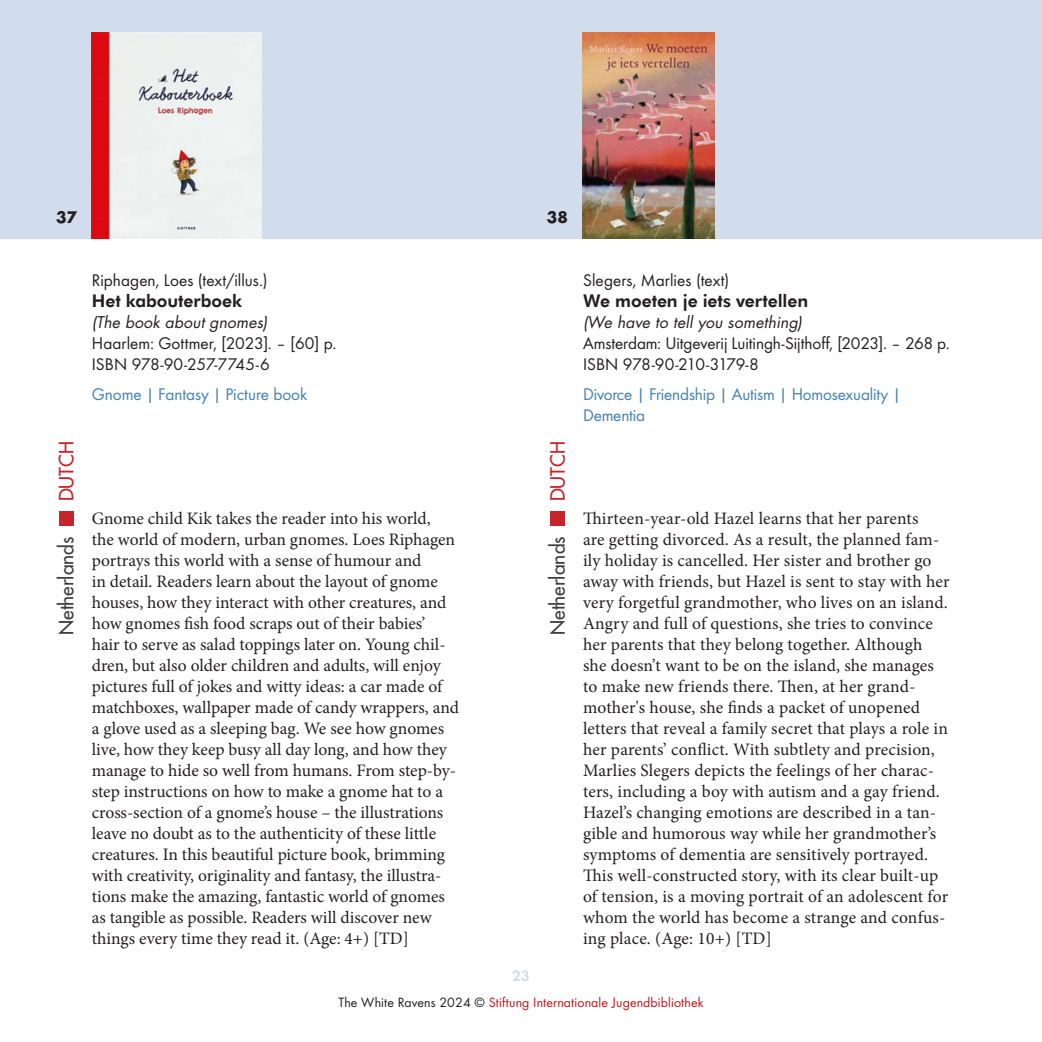
<style>
.page{position:relative;width:1042px;height:1042px;background:#fff}
.page>*{position:absolute;margin:0;border:0;box-sizing:border-box;transform-origin:0 0}
.Land{font:19.25px "Futura";color:#3e3e3f}
.t1{font:19.25px "Futura";color:#c6252c}
._03-country{font:17.5px/21px "Minion Pro";color:#231f20}
._03-country-2{font:17.5px "Futura Boo";color:#231f20}
._03-country-3{font:17.5px "Futura Boo";letter-spacing:-.01em;color:#4281b4}
._03-country-4{font:800 17.5px "Futura BT";letter-spacing:-.005em;color:#231f20}
._03-country-5{font:17.5px "Futura Boo";letter-spacing:-.025em;color:#231f20}
.Zahl{font:700 17.5px "Futura";color:#231f20}
._03-country-6{font:italic 15.75px "Futura";letter-spacing:.01em;color:#231f20}
.t2{font:15.75px "Futura Dem";color:#d1dbeb}
.t3{font:14px "Futura Boo";letter-spacing:.01em;color:#c4121a}
.s1{color:#231f20}
</style>
<div class="page">
<div style="left:59px;top:511px;width:15px;height:15px;background:#c6252c"></div>
<div style="left:550px;top:511px;width:15px;height:15px;background:#c6252c"></div>
<div style="left:0;top:0;width:1042px;height:238px;background:#d1ddec"></div>
<img style="left:92px;top:32px;width:170px;height:206px">
<img style="left:583px;top:32px;width:131px;height:206px">
<p class="Zahl" style="left:56px;top:204px;width:22px">37</p>
<p class="Zahl" style="left:547px;top:204px;width:23px">38</p>
<p class="t1" style="left:54px;top:501px;width:62px;rotate:-90deg">DUTCH</p>
<p class="Land" style="left:54px;top:635px;width:100px;rotate:-90deg">Netherlands</p>
<p class="_03-country-2" style="left:92px;top:268px;width:177px">Riphagen, Loes (text/illus.)</p>
<p class="_03-country-4" style="left:92px;top:290px;width:152px">Het kabouterboek</p>
<p class="_03-country-6" style="left:92px;top:312px;width:177px">(The book about gnomes)</p>
<p class="_03-country-2" style="left:92px;top:331px;width:246px">Haarlem: Gottmer, [2023]. – [60] p.</p>
<p class="_03-country-2" style="left:92px;top:352px;width:179px">ISBN 978-90-257-7745-6</p>
<p class="_03-country-3" style="left:92px;top:382px;width:217px">Gnome | Fantasy | Picture book</p>
<p class="_03-country" style="left:92px;top:508px;width:369px">Gnome child Kik takes the reader into his world,<br>the world of modern, urban gnomes. Loes Riphagen portrays this world with a sense of humour and<br>in detail. Readers learn about the layout of gnome houses, how they interact with other creatures, and how gnomes fish food scraps out of their babies’<br>hair to serve as salad toppings later on. Young chil&shy;dren, but also older children and adults, will enjoy pictures full of jokes and witty ideas: a car made of matchboxes, wallpaper made of candy wrappers, and a glove used as a sleeping bag. We see how gnomes live, how they keep busy all day long, and how they manage to hide so well from humans. From step-by&shy;step instructions on how to make a gnome hat to a cross-section of a gnome’s house – the illustrations leave no doubt as to the authenticity of these little creatures. In this beautiful picture book, brimming with creativity, originality and fantasy, the illustra&shy;tions make the amazing, fantastic world of gnomes as tangible as possible. Readers will discover new things every time they read it. (Age: 4+) [TD]</p>
<p class="t1" style="left:546px;top:501px;width:62px;rotate:-90deg">DUTCH</p>
<p class="Land" style="left:546px;top:635px;width:100px;rotate:-90deg">Netherlands</p>
<p class="_03-country-2" style="left:583px;top:268px;width:148px">Slegers, Marlies (text)</p>
<p class="_03-country-4" style="left:583px;top:290px;width:227px">We moeten je iets vertellen</p>
<p class="_03-country-6" style="left:583px;top:312px;width:221px">(We have to tell you something)</p>
<p class="_03-country-2" style="left:583px;top:331px;width:368px">Amsterdam: Uitgeverij Luitingh-Sijthoff, [2023]. – 268 p.</p>
<p class="_03-country-5" style="left:583px;top:352px;width:177px">ISBN 978-90-210-3179-8</p>
<p class="_03-country-3" style="left:583px;top:382px;width:320px">Divorce | Friendship | Autism | Homosexuality |</p>
<p class="_03-country-3" style="left:583px;top:403px;width:64px">Dementia</p>
<p class="_03-country" style="left:583px;top:508px;width:368px">Thirteen-year-old Hazel learns that her parents<br>are getting divorced. As a result, the planned fam&shy;ily holiday is cancelled. Her sister and brother go away with friends, but Hazel is sent to stay with her very forgetful grandmother, who lives on an island.<br>Angry and full of questions, she tries to convince her parents that they belong together. Although she doesn’t want to be on the island, she manages to make new friends there. Then, at her grand&shy;mother's house, she finds a packet of unopened letters that reveal a family secret that plays a role in her parents’ conflict. With subtlety and precision, Marlies Slegers depicts the feelings of her charac&shy;ters, including a boy with autism and a gay friend.<br>Hazel’s changing emotions are described in a tan&shy;gible and humorous way while her grandmother’s symptoms of dementia are sensitively portrayed.<br>This well-constructed story, with its clear built-up of tension, is a moving portrait of an adolescent for whom the world has become a strange and confus&shy;ing place. (Age: 10+) [TD]</p>
<p class="t2" style="left:512px;top:965px;width:19px">23</p>
<p class="t3" style="left:338px;top:992px;width:367px"><span class="s1">The White Ravens 2024 ©</span> Stiftung Internationale Jugendbibliothek</p>
</div>
